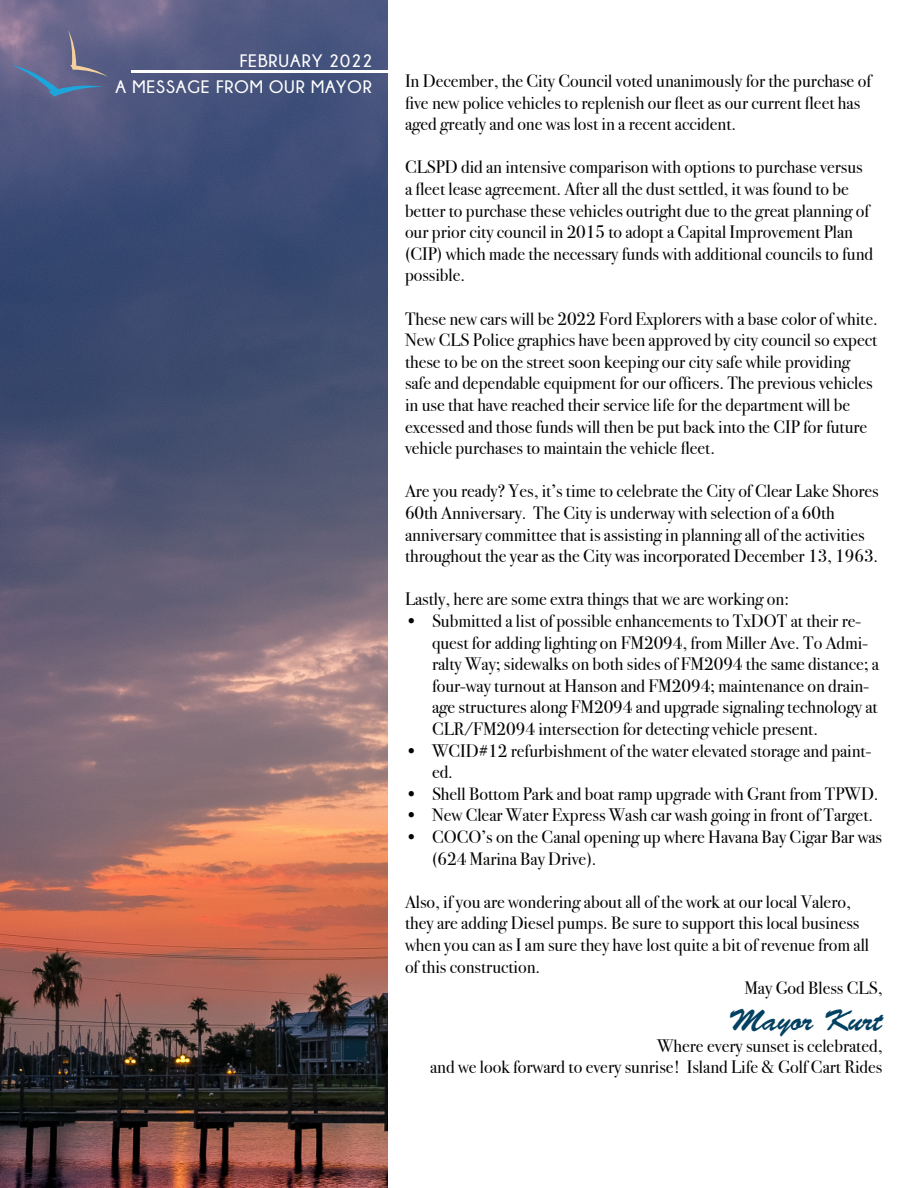
<style>
.page{position:relative;width:918px;height:1188px;background:#fff}
.page>*{position:absolute;margin:0;border:0;box-sizing:border-box;transform-origin:0 0}
.t1{font:30px "Brush Script Std";color:#034162}
.t2{font:18px/21.6px "Bodoni Svty Two ITCTT";color:#040503}
.t3{font:700 18px "Champagne&Limousines";letter-spacing:.05em;color:#fff}
</style>
<div class="page">
<img style="left:0;top:0;width:388px;height:1188px">
<svg style="left:11px;top:30px;width:97px;height:67px;background:#686c90"></svg>
<hr style="left:132px;top:70px;width:256px;height:2px;background:#fff">
<p class="t3" style="left:240px;top:51px;width:134px">FEBRUARY 2022</p>
<p class="t3" style="left:116px;top:76px;width:258px">A MESSAGE FROM OUR MAYOR</p>
<p class="t2" style="left:405px;top:68px;width:468px">In December, the City Council voted unanimously for the purchase of five new police vehicles to replenish our fleet as our current fleet has aged greatly and one was lost in a recent accident.</p>
<p class="t2" style="left:405px;top:155px;width:470px">CLSPD did an intensive comparison with options to purchase versus a fleet lease agreement. After all the dust settled, it was found to be better to purchase these vehicles outright due to the great planning of our prior city council in 2015 to adopt a Capital Improvement Plan (CIP) which made the necessary funds with additional councils to fund possible.</p>
<p class="t2" style="left:405px;top:306px;width:474px">These new cars will be 2022 Ford Explorers with a base color of white.<br>New CLS Police graphics have been approved by city council so expect these to be on the street soon keeping our city safe while providing safe and dependable equipment for our officers. The previous vehicles in use that have reached their service life for the department will be excessed and those funds will then be put back into the CIP for future vehicle purchases to maintain the vehicle fleet.</p>
<p class="t2" style="left:405px;top:479px;width:475px">Are you ready? Yes, it’s time to celebrate the City of Clear Lake Shores 60th Anniversary. The City is underway with selection of a 60th anniversary committee that is assisting in planning all of the activities throughout the year as the City was incorporated December 13, 1963.</p>
<p class="t2" style="left:405px;top:587px;width:386px">Lastly, here are some extra things that we are working on:</p>
<p class="t2" style="left:432px;top:608px;width:449px;text-indent:-27px">• Submitted a list of possible enhancements to TxDOT at their re&shy;quest for adding lighting on FM2094, from Miller Ave. To Admi&shy;ralty Way; sidewalks on both sides of FM2094 the same distance; a four-way turnout at Hanson and FM2094; maintenance on drain&shy;age structures along FM2094 and upgrade signaling technology at CLR/FM2094 intersection for detecting vehicle present.</p>
<p class="t2" style="left:432px;top:738px;width:441px;text-indent:-27px">• WCID#12 refurbishment of the water elevated storage and paint&shy;ed.</p>
<p class="t2" style="left:405px;top:781px;width:475px">• Shell Bottom Park and boat ramp upgrade with Grant from TPWD.</p>
<p class="t2" style="left:405px;top:803px;width:470px">• New Clear Water Express Wash car wash going in front of Target.</p>
<p class="t2" style="left:432px;top:824px;width:452px;text-indent:-27px">• COCO’s on the Canal opening up where Havana Bay Cigar Bar was (624 Marina Bay Drive).</p>
<p class="t2" style="left:405px;top:889px;width:466px">Also, if you are wondering about all of the work at our local Valero, they are adding Diesel pumps. Be sure to support this local business when you can as I am sure they have lost quite a bit of revenue from all of this construction.</p>
<p class="t2" style="left:744px;top:975px;width:139px">May God Bless CLS,</p>
<p class="t1" style="left:729px;top:1004px;width:155px">Mayor Kurt</p>
<p class="t2" style="left:657px;top:1033px;width:227px">Where every sunset is celebrated,</p>
<p class="t2" style="left:430px;top:1055px;width:454px">and we look forward to every sunrise! Island Life &amp; Golf Cart Rides</p>
</div>
